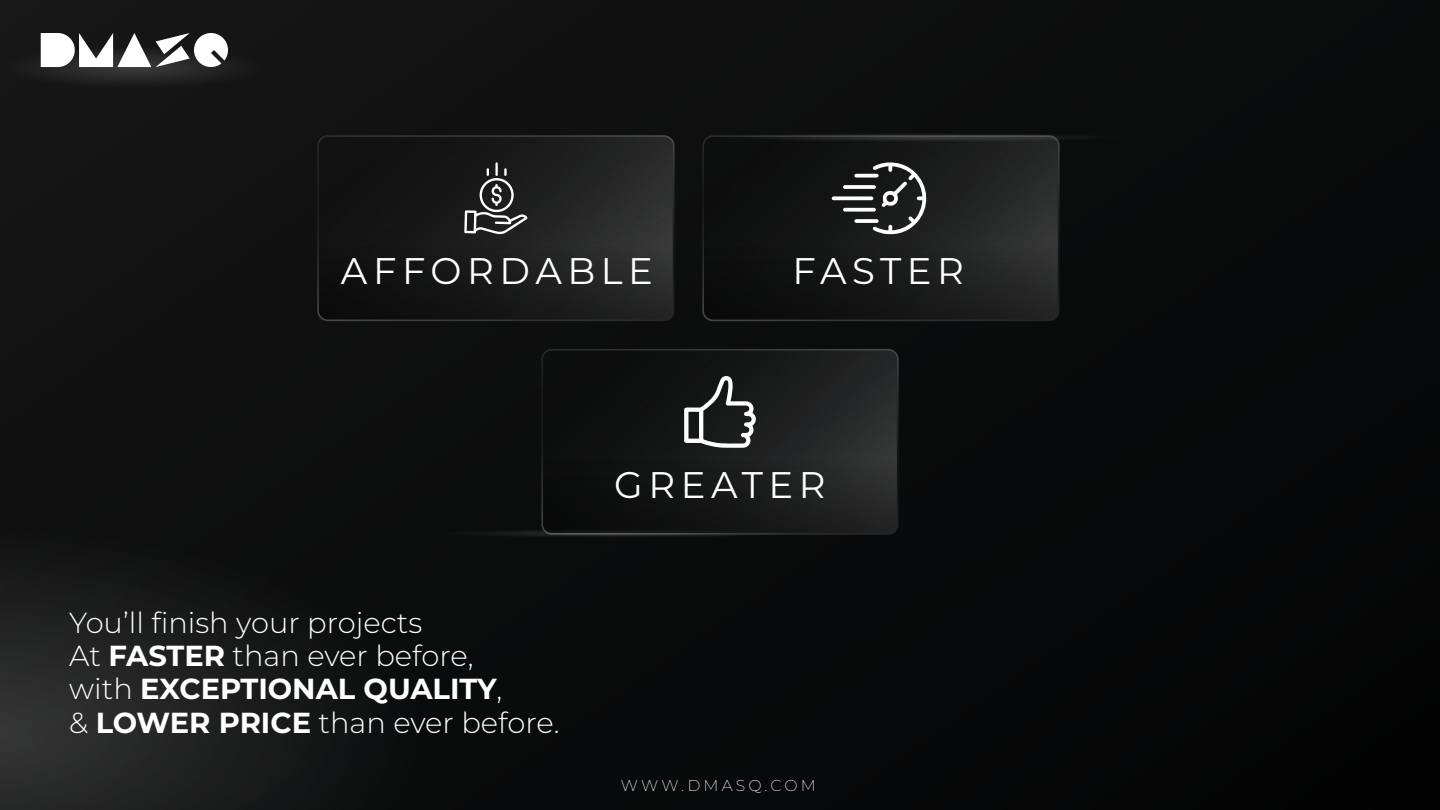
<style>
.page{position:relative;width:1440px;height:810px;background:#0a0b0b}
.page>*{position:absolute;margin:0;border:0;box-sizing:border-box;transform-origin:0 0}
.t1{font:37.05px "Montserrat";letter-spacing:.15em;color:#fff}
.t2{font:300 28.95px/33.4px "Montserrat";color:#fff}
.t3{font:200 15.75px "Montserrat";letter-spacing:.2em;color:#fff}
.s1{font-weight:700}
</style>
<div class="page">
<img style="left:0;top:550px;width:327px;height:260px">
<img style="left:0;top:19px;width:294px;height:96px">
<svg style="left:41px;top:33px;width:187px;height:34px"></svg>
<img style="left:480px;top:531px;width:36px;height:5px">
<img style="left:702px;top:134px;width:375px;height:188px">
<svg style="left:704px;top:247px;width:354px;height:72px"></svg>
<svg style="left:832px;top:160px;width:98px;height:75px"></svg>
<img style="left:516px;top:349px;width:383px;height:188px">
<svg style="left:543px;top:460px;width:354px;height:73px"></svg>
<svg style="left:684px;top:376px;width:73px;height:72px"></svg>
<img style="left:292px;top:110px;width:383px;height:212px">
<svg style="left:319px;top:247px;width:354px;height:72px"></svg>
<svg style="left:464px;top:162px;width:64px;height:72px"></svg>
<p class="t1" style="left:341px;top:246px;width:314px">AFFORDABLE</p>
<p class="t1" style="left:792px;top:246px;width:173px">FASTER</p>
<p class="t2" style="left:69px;top:605px;width:492px">You’ll finish your projects<br>At <span class="s1">FASTER</span> than ever before,<br>with <span class="s1">EXCEPTIONAL QUALITY</span>,<br>&amp; <span class="s1">LOWER PRICE</span> than ever before.</p>
<p class="t1" style="left:614px;top:459px;width:213px">GREATER</p>
<p class="t3" style="left:621px;top:775px;width:196px">WWW.DMASQ.COM</p>
</div>
